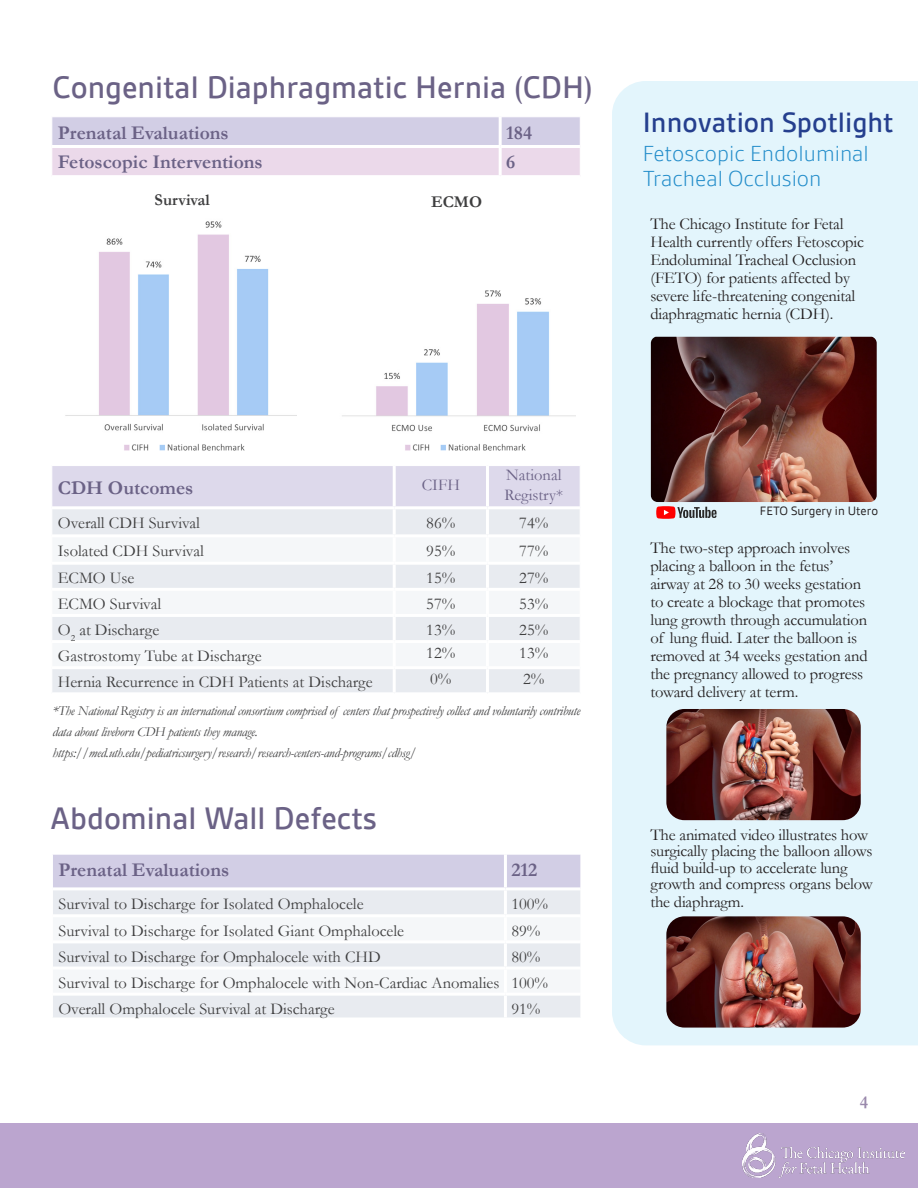
<style>
.page{position:relative;width:918px;height:1188px;background:#fff}
.page>*{position:absolute;margin:0;border:0;box-sizing:border-box;transform-origin:0 0}
.t1{font:500 30px "Gesta";color:#6b6286}
.t2{font:500 27px "Gesta";color:#253f8e}
.t3{font:300 21px/25.2px "Gesta";color:#238dca}
.t4{font:700 19.5px "Garamond";color:#6b6286}
.t5{font:700 18px "Garamond";color:#9a89ac}
.t6{font:16.5px/18px "Garamond";letter-spacing:-.01em;color:#231f20}
.t7{font:16.5px "Garamond";color:#3e3e3f}
.t8{font:700 16.5px "Garamond";color:#3e3e3f}
.t9{font:16.5px/19.8px "Garamond";color:#6b6286}
.t10{font:italic 13.5px/21px "Garamond";letter-spacing:-.02em;color:#3e3e3f}
.t11{font:11.7px "Gesta";color:#231f20}
</style>
<div class="page">
<div style="left:612px;top:81px;width:306px;height:964px;background:#e3f5fc"></div>
<img style="left:651px;top:337px;width:226px;height:165px">
<img style="left:666px;top:709px;width:195px;height:111px">
<img style="left:666px;top:916px;width:195px;height:112px">
<div style="left:0;top:1123px;width:918px;height:65px;background:#bba5cf"></div>
<img style="left:742px;top:1134px;width:162px;height:44px">
<svg style="left:52px;top:466px;width:528px;height:226px"></svg>
<hr style="left:486px;top:509px;width:3px;height:25px;background:#fff">
<hr style="left:486px;top:537px;width:3px;height:25px;background:#fff">
<hr style="left:486px;top:565px;width:3px;height:23px;background:#fff">
<hr style="left:486px;top:591px;width:3px;height:23px;background:#fff">
<hr style="left:486px;top:617px;width:3px;height:23px;background:#fff">
<hr style="left:486px;top:643px;width:3px;height:23px;background:#fff">
<hr style="left:486px;top:669px;width:3px;height:23px;background:#fff">
<svg style="left:52px;top:117px;width:528px;height:58px"></svg>
<hr style="left:52px;top:145px;width:448px;height:3px;background:#fff">
<hr style="left:500px;top:145px;width:80px;height:3px;background:#fff">
<svg style="left:53px;top:854px;width:528px;height:163px"></svg>
<img style="left:65px;top:238px;width:123px;height:193px">
<img style="left:455px;top:291px;width:121px;height:141px">
<svg style="left:656px;top:506px;width:61px;height:13px"></svg>
<img style="left:405px;top:443px;width:121px;height:8px">
<img style="left:342px;top:349px;width:113px;height:83px">
<img style="left:188px;top:221px;width:109px;height:210px">
<img style="left:124px;top:443px;width:121px;height:8px">
<p class="t1" style="left:53px;top:69px;width:542px">Congenital Diaphragmatic Hernia (CDH)</p>
<p class="t4" style="left:58px;top:119px;width:172px">Prenatal Evaluations</p>
<p class="t4" style="left:506px;top:119px;width:28px">184</p>
<p class="t4" style="left:58px;top:149px;width:206px">Fetoscopic Interventions</p>
<p class="t4" style="left:506px;top:149px;width:11px">6</p>
<p class="t8" style="left:166px;top:184px;width:57px">Survival</p>
<p class="t8" style="left:431px;top:184px;width:53px">ECMO</p>
<p class="t8" style="left:155px;top:188px;width:57px">Survival</p>
<p class="t8" style="left:431px;top:191px;width:53px">ECMO</p>
<p class="t2" style="left:643px;top:106px;width:252px">Innovation Spotlight</p>
<p class="t3" style="left:643px;top:141px;width:228px">Fetoscopic Endoluminal<br>Tracheal Occlusion</p>
<p class="t6" style="left:650px;top:215px;width:215px">The Chicago Institute for Fetal Health currently offers Fetoscopic Endoluminal Tracheal Occlusion (FETO) for patients affected by severe life-threatening congenital diaphragmatic hernia (CDH).</p>
<p class="t4" style="left:58px;top:474px;width:137px">CDH Outcomes</p>
<p class="t9" style="left:422px;top:474px;width:40px">CIFH</p>
<p class="t9" style="left:505px;top:464px;width:60px">National<br>Registry*</p>
<p class="t7" style="left:58px;top:512px;width:144px">Overall CDH Survival</p>
<p class="t7" style="left:426px;top:512px;width:31px">86%</p>
<p class="t7" style="left:519px;top:512px;width:31px">74%</p>
<p class="t7" style="left:58px;top:539px;width:148px">Isolated CDH Survival</p>
<p class="t7" style="left:426px;top:539px;width:31px">95%</p>
<p class="t7" style="left:519px;top:539px;width:31px">77%</p>
<p class="t7" style="left:58px;top:567px;width:78px">ECMO Use</p>
<p class="t7" style="left:426px;top:567px;width:31px">15%</p>
<p class="t7" style="left:519px;top:567px;width:31px">27%</p>
<p class="t7" style="left:58px;top:593px;width:105px">ECMO Survival</p>
<p class="t7" style="left:426px;top:593px;width:31px">57%</p>
<p class="t7" style="left:519px;top:593px;width:31px">53%</p>
<p class="t7" style="left:58px;top:619px;width:103px">O<sub>2</sub> at Discharge</p>
<p class="t7" style="left:426px;top:619px;width:31px">13%</p>
<p class="t7" style="left:519px;top:619px;width:31px">25%</p>
<p class="t7" style="left:58px;top:645px;width:205px">Gastrostomy Tube at Discharge</p>
<p class="t7" style="left:426px;top:642px;width:31px">12%</p>
<p class="t7" style="left:519px;top:642px;width:31px">13%</p>
<p class="t7" style="left:58px;top:671px;width:317px">Hernia Recurrence in CDH Patients at Discharge</p>
<p class="t7" style="left:430px;top:668px;width:23px">0%</p>
<p class="t7" style="left:523px;top:668px;width:23px">2%</p>
<p class="t10" style="left:53px;top:700px;width:530px">*The National Registry is an international consortium comprised of centers that prospectively collect and voluntarily contribute data about liveborn CDH patients they manage.</p>
<p class="t10" style="left:53px;top:742px;width:365px">https://med.uth.edu/pediatricsurgery/research/research-centers-and-programs/cdhsg/</p>
<p class="t1" style="left:51px;top:800px;width:328px">Abdominal Wall Defects</p>
<p class="t4" style="left:58px;top:856px;width:172px">Prenatal Evaluations</p>
<p class="t4" style="left:511px;top:856px;width:28px">212</p>
<p class="t7" style="left:58px;top:893px;width:307px">Survival to Discharge for Isolated Omphalocele</p>
<p class="t7" style="left:511px;top:893px;width:38px">100%</p>
<p class="t7" style="left:58px;top:919px;width:347px">Survival to Discharge for Isolated Giant Omphalocele</p>
<p class="t7" style="left:511px;top:919px;width:31px">89%</p>
<p class="t7" style="left:58px;top:945px;width:324px">Survival to Discharge for Omphalocele with CHD</p>
<p class="t7" style="left:511px;top:945px;width:31px">80%</p>
<p class="t7" style="left:58px;top:972px;width:442px">Survival to Discharge for Omphalocele with Non-Cardiac Anomalies</p>
<p class="t7" style="left:511px;top:972px;width:38px">100%</p>
<p class="t7" style="left:58px;top:998px;width:278px">Overall Omphalocele Survival at Discharge</p>
<p class="t7" style="left:511px;top:998px;width:31px">91%</p>
<p class="t11" style="left:760px;top:504px;width:120px">FETO Surgery in Utero</p>
<p class="t6" style="left:650px;top:539px;width:219px">The two-step approach involves placing a balloon in the fetus’ airway at 28 to 30 weeks gestation to create a blockage that promotes lung growth through accumulation of lung fluid. Later the balloon is removed at 34 weeks gestation and the pregnancy allowed to progress toward delivery at term.</p>
<p class="t6" style="left:650px;top:826px;width:224px;line-height:16.5px">The animated video illustrates how surgically placing the balloon allows fluid build-up to accelerate lung growth and compress organs below</p>
<p class="t6" style="left:650px;top:893px;width:95px">the diaphragm.</p>
<p class="t5" style="left:860px;top:1090px;width:10px">4</p>
</div>
